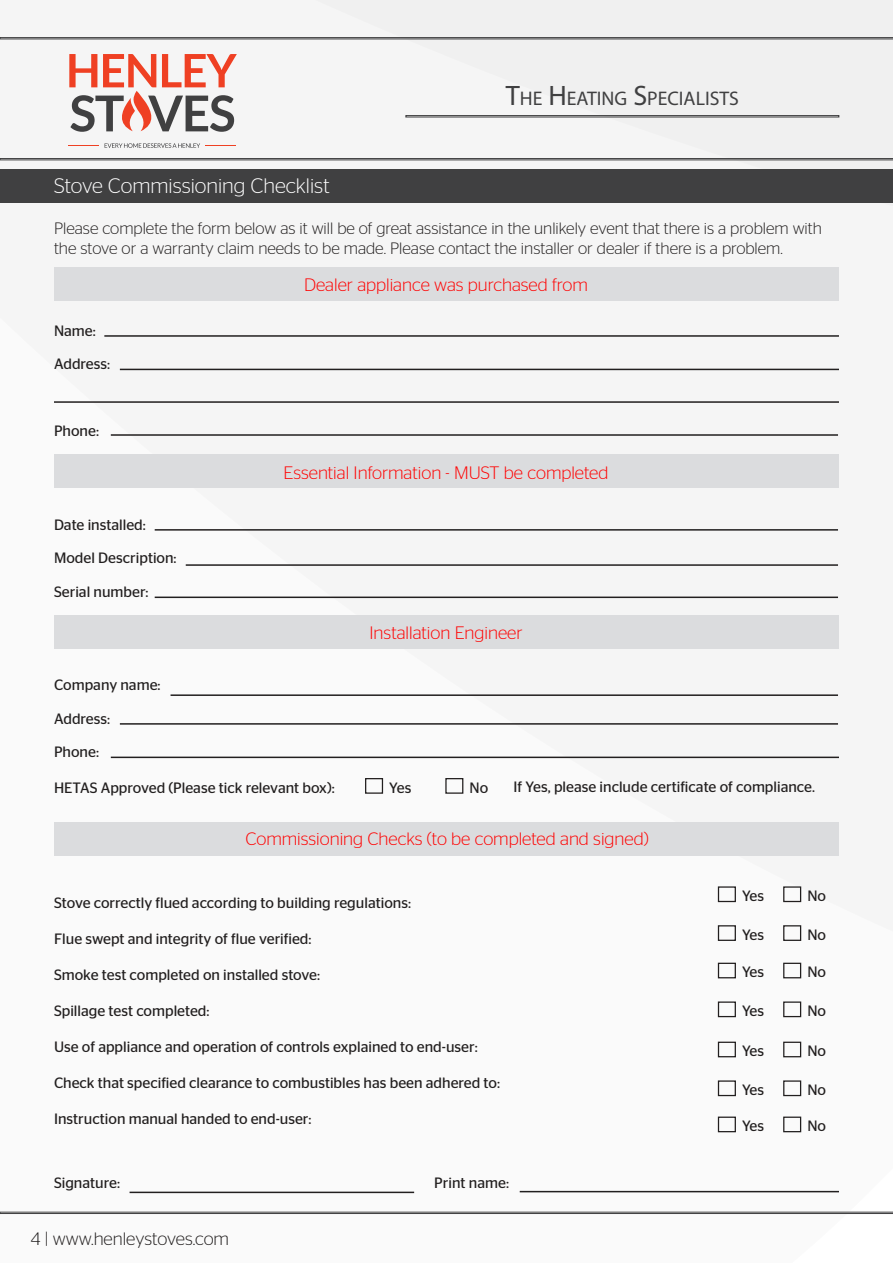
<style>
.page{position:relative;width:893px;height:1263px;background:#fff}
.page>*{position:absolute;margin:0;border:0;box-sizing:border-box;transform-origin:0 0}
.t1{font:300 21px "Stag Sans";color:#fff}
.t2{font:19.8px "Myriad Pro";color:#404041}
.t3{font:300 18px "Stag Sans";color:#f00}
.t4{font:300 18px "Stag Sans";color:#221f1f}
.t5{font:300 16.5px/19.8px "Stag Sans";color:#221f1f}
.t6{font:15px "Stag Sans";color:#221f1f}
.s1{font-size:28.2px}
</style>
<div class="page">
<div style="left:0;top:0;width:893px;height:1214px;background:#f5f5f5"></div>
<svg style="left:0;top:158px;width:893px;height:2px;background:#636364"></svg>
<svg style="left:0;top:37px;width:893px;height:2px;background:#676768"></svg>
<div style="left:406px;top:115px;width:433px;height:2px;border:1px solid #404041"></div>
<svg style="left:69px;top:54px;width:168px;height:78px"></svg>
<hr style="left:69px;top:145px;width:30px;height:1px;background:#ef4023">
<hr style="left:205px;top:145px;width:30px;height:1px;background:#ef4023">
<svg style="left:105px;top:143px;width:95px;height:5px"></svg>
<svg style="left:0;top:1212px;width:893px;height:1px"></svg>
<div style="left:54px;top:267px;width:784px;height:33px;background:#dbdcde"></div>
<div style="left:54px;top:454px;width:784px;height:33px;background:#dbdcde"></div>
<div style="left:54px;top:616px;width:784px;height:33px;background:#dbdcde"></div>
<div style="left:54px;top:822px;width:784px;height:33px;background:#dbdcde"></div>
<div style="left:365px;top:778px;width:18px;height:16px;border:1px solid #221f1f"></div>
<div style="left:445px;top:778px;width:18px;height:16px;border:1px solid #221f1f"></div>
<div style="left:718px;top:886px;width:18px;height:16px;border:1px solid #221f1f"></div>
<div style="left:783px;top:886px;width:18px;height:16px;border:1px solid #221f1f"></div>
<div style="left:718px;top:925px;width:18px;height:16px;border:1px solid #221f1f"></div>
<div style="left:783px;top:925px;width:18px;height:16px;border:1px solid #221f1f"></div>
<div style="left:718px;top:963px;width:18px;height:15px;border:1px solid #221f1f"></div>
<div style="left:783px;top:963px;width:18px;height:15px;border:1px solid #221f1f"></div>
<div style="left:718px;top:1001px;width:18px;height:16px;border:1px solid #221f1f"></div>
<div style="left:783px;top:1001px;width:18px;height:16px;border:1px solid #221f1f"></div>
<div style="left:718px;top:1042px;width:18px;height:15px;border:1px solid #221f1f"></div>
<div style="left:783px;top:1042px;width:18px;height:15px;border:1px solid #221f1f"></div>
<div style="left:718px;top:1080px;width:18px;height:16px;border:1px solid #221f1f"></div>
<div style="left:783px;top:1080px;width:18px;height:16px;border:1px solid #221f1f"></div>
<div style="left:718px;top:1116px;width:18px;height:16px;border:1px solid #221f1f"></div>
<div style="left:783px;top:1116px;width:18px;height:16px;border:1px solid #221f1f"></div>
<div style="left:0;top:169px;width:893px;height:33px;background:#404041"></div>
<hr style="left:104px;top:335px;width:735px;height:2px;background:#221f1f">
<hr style="left:120px;top:369px;width:719px;height:1px;background:#221f1f">
<hr style="left:111px;top:434px;width:727px;height:2px;background:#221f1f">
<hr style="left:54px;top:401px;width:785px;height:2px;background:#221f1f">
<hr style="left:155px;top:529px;width:683px;height:2px;background:#221f1f">
<hr style="left:186px;top:564px;width:652px;height:2px;background:#221f1f">
<hr style="left:155px;top:596px;width:683px;height:2px;background:#221f1f">
<hr style="left:171px;top:694px;width:667px;height:2px;background:#221f1f">
<hr style="left:120px;top:723px;width:718px;height:2px;background:#221f1f">
<hr style="left:111px;top:757px;width:728px;height:1px;background:#221f1f">
<hr style="left:130px;top:1191px;width:284px;height:2px;background:#221f1f">
<hr style="left:520px;top:1191px;width:319px;height:1px;background:#221f1f">
<hr style="left:892px;top:708px;width:1px;height:33px;background:#404041">
<h1 class="t1" style="left:54px;top:178px;width:277px">Stove Commissioning Checklist</h1>
<h2 class="t2" style="left:506px;top:86px;width:235px"><span class="s1">T</span>HE <span class="s1">H</span>EATING <span class="s1">S</span>PECIALISTS</h2>
<p class="t5" style="left:54px;top:219px;width:769px">Please complete the form below as it will be of great assistance in the unlikely event that there is a problem with the stove or a warranty claim needs to be made. Please contact the installer or dealer if there is a problem.</p>
<p class="t3" style="left:304px;top:278px;width:285px">Dealer appliance was purchased from</p>
<p class="t6" style="left:54px;top:325px;width:43px">Name:</p>
<p class="t6" style="left:54px;top:358px;width:58px">Address:</p>
<p class="t6" style="left:54px;top:425px;width:47px">Phone:</p>
<p class="t6" style="left:54px;top:519px;width:93px">Date installed:</p>
<p class="t6" style="left:54px;top:552px;width:124px">Model Description:</p>
<p class="t6" style="left:54px;top:586px;width:96px">Serial number:</p>
<p class="t6" style="left:54px;top:679px;width:108px">Company name:</p>
<p class="t6" style="left:54px;top:713px;width:58px">Address:</p>
<p class="t6" style="left:54px;top:746px;width:47px">Phone:</p>
<p class="t3" style="left:284px;top:465px;width:326px">Essential Information - MUST be completed</p>
<p class="t3" style="left:369px;top:625px;width:155px">Installation Engineer</p>
<p class="t6" style="left:54px;top:781px;width:282px">HETAS Approved (Please tick relevant box):</p>
<p class="t6" style="left:389px;top:781px;width:24px">Yes</p>
<p class="t6" style="left:469px;top:781px;width:20px">No</p>
<p class="t6" style="left:513px;top:781px;width:303px">If Yes, please include certificate of compliance.</p>
<p class="t3" style="left:245px;top:831px;width:405px">Commissioning Checks (to be completed and signed)</p>
<p class="t6" style="left:54px;top:896px;width:358px">Stove correctly flued according to building regulations:</p>
<p class="t6" style="left:54px;top:932px;width:259px">Flue swept and integrity of flue verified:</p>
<p class="t6" style="left:54px;top:968px;width:268px">Smoke test completed on installed stove:</p>
<p class="t6" style="left:54px;top:1004px;width:157px">Spillage test completed:</p>
<p class="t6" style="left:54px;top:1040px;width:425px">Use of appliance and operation of controls explained to end-user:</p>
<p class="t6" style="left:54px;top:1076px;width:447px">Check that specified clearance to combustibles has been adhered to:</p>
<p class="t6" style="left:54px;top:1112px;width:259px">Instruction manual handed to end-user:</p>
<p class="t6" style="left:54px;top:1177px;width:68px">Signature:</p>
<p class="t6" style="left:434px;top:1177px;width:76px">Print name:</p>
<p class="t4" style="left:31px;top:1231px;width:200px">4 | www.henleystoves.com</p>
<p class="t6" style="left:742px;top:890px;width:24px">Yes</p>
<p class="t6" style="left:807px;top:890px;width:20px">No</p>
<p class="t6" style="left:742px;top:929px;width:24px">Yes</p>
<p class="t6" style="left:807px;top:929px;width:20px">No</p>
<p class="t6" style="left:742px;top:966px;width:24px">Yes</p>
<p class="t6" style="left:807px;top:966px;width:20px">No</p>
<p class="t6" style="left:742px;top:1005px;width:24px">Yes</p>
<p class="t6" style="left:807px;top:1005px;width:20px">No</p>
<p class="t6" style="left:742px;top:1045px;width:24px">Yes</p>
<p class="t6" style="left:807px;top:1045px;width:20px">No</p>
<p class="t6" style="left:742px;top:1084px;width:24px">Yes</p>
<p class="t6" style="left:807px;top:1084px;width:20px">No</p>
<p class="t6" style="left:742px;top:1120px;width:24px">Yes</p>
<p class="t6" style="left:807px;top:1120px;width:20px">No</p>
</div>
